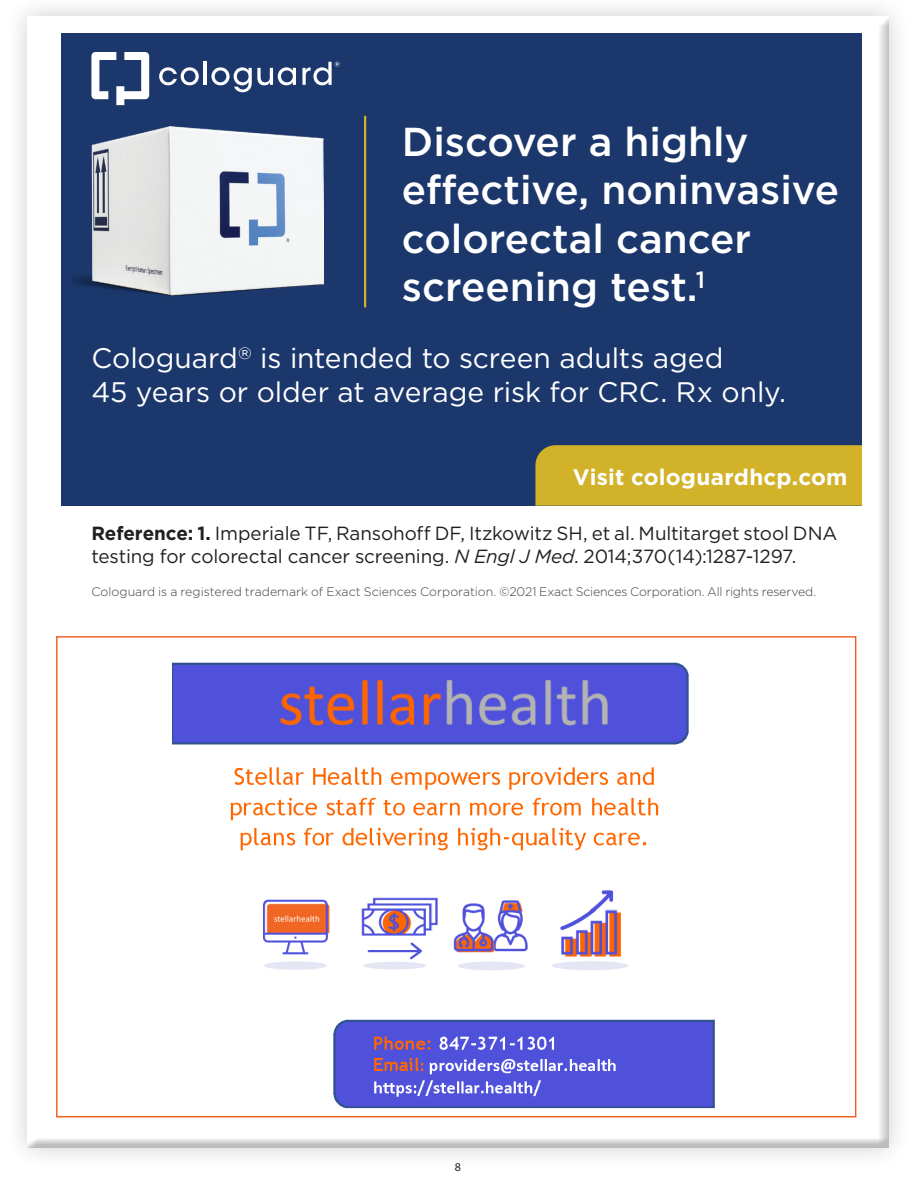
<style>
.page{position:relative;width:918px;height:1188px;background:#fff}
.page>*{position:absolute;margin:0;border:0;box-sizing:border-box;transform-origin:0 0}
.t1{font:500 40.35px/48.4px "Gotham";color:#fff}
.t2{font:28.2px/33.9px "Gotham";letter-spacing:-.005em;color:#fff}
.t3{font:700 22.35px "Gotham";letter-spacing:.01em;color:#fff}
.t4{font:19.05px/22.8px "Gotham";letter-spacing:-.005em;color:#231f20}
.t5{font:300 12.3px "Gotham";letter-spacing:-.01em;color:#3e3e3f}
.t6{font:12px "Myriad Pro";color:#231f20}
.s1{font-weight:700}
.s2{font-style:italic}
</style>
<div class="page">
<div style="left:4px;top:0;width:908px;height:1171px;background:#231f20;opacity:.56"></div>
<div style="left:21px;top:16px;width:868px;height:1133px;background:#231f20;opacity:.75"></div>
<img style="left:173px;top:638px;width:544px;height:477px">
<div style="left:61px;top:34px;width:800px;height:472px;background:#1b376c"></div>
<svg style="left:159px;top:67px;width:40px;height:18px"></svg>
<hr style="left:204px;top:62px;width:3px;height:23px;background:#fff">
<svg style="left:211px;top:67px;width:85px;height:25px"></svg>
<svg style="left:91px;top:52px;width:58px;height:53px"></svg>
<svg style="left:302px;top:62px;width:38px;height:23px"></svg>
<div style="left:535px;top:445px;width:326px;height:61px;background:#d2b229"></div>
<hr style="left:364px;top:116px;width:2px;height:191px;background:#d2b229">
<img style="left:72px;top:127px;width:252px;height:170px">
<p class="t1" style="left:402px;top:116px;width:439px">Discover a highly effective, noninvasive colorectal cancer screening test.<sup>1</sup></p>
<p class="t2" style="left:91px;top:341px;width:696px">Cologuard<sup>®</sup> is intended to screen adults aged<br>45 years or older at average risk for CRC. Rx only.</p>
<p class="t3" style="left:573px;top:464px;width:276px">Visit cologuardhcp.com</p>
<p class="t4" style="left:91px;top:521px;width:748px"><span class="s1">Reference: 1.</span> Imperiale TF, Ransohoff DF, Itzkowitz SH, et al. Multitarget stool DNA testing for colorectal cancer screening. <span class="s2">N Engl J Med</span>. 2014;370(14):1287-1297.</p>
<p class="t5" style="left:91px;top:585px;width:726px">Cologuard is a registered trademark of Exact Sciences Corporation. ©2021 Exact Sciences Corporation. All rights reserved.</p>
<p class="t6" style="left:455px;top:1160px;width:8px">8</p>
</div>
